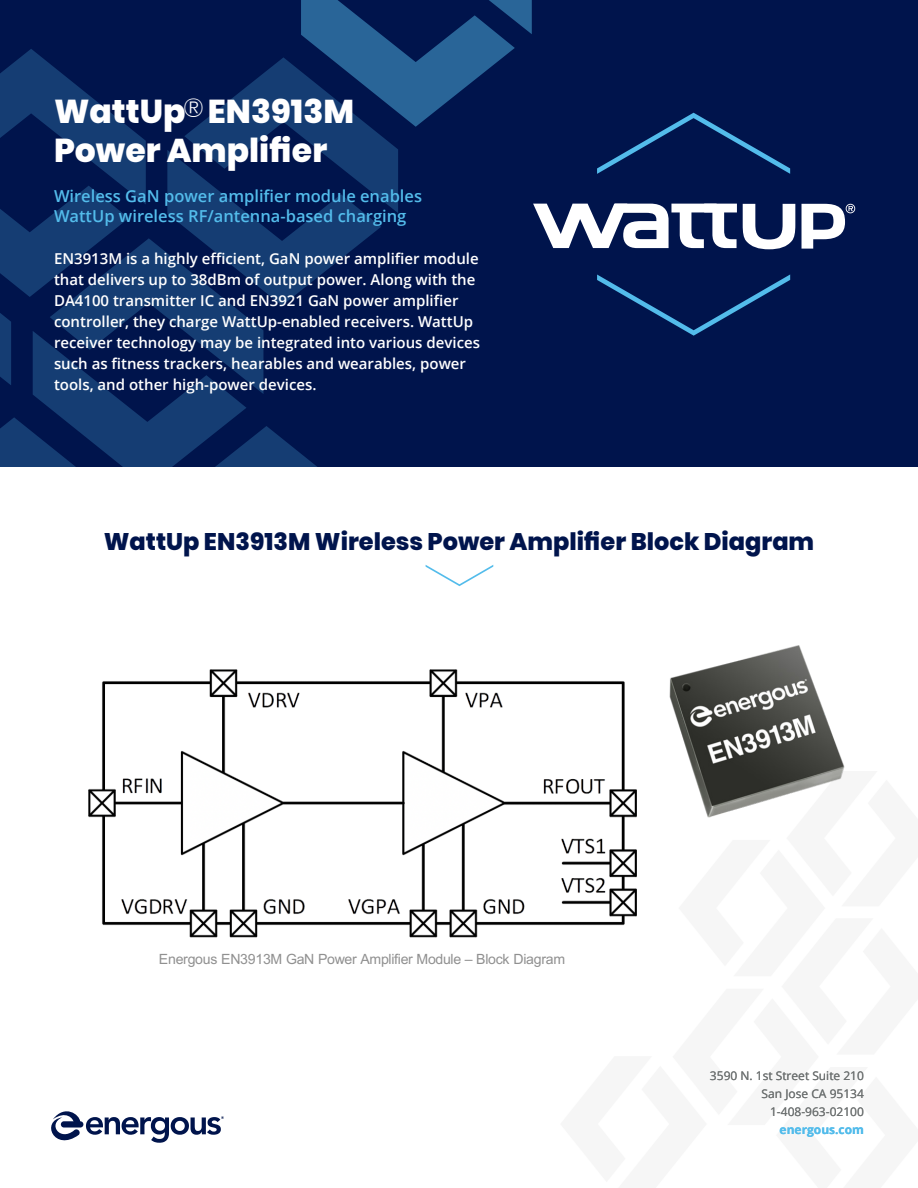
<style>
.page{position:relative;width:918px;height:1188px;background:#fff}
.page>*{position:absolute;margin:0;border:0;box-sizing:border-box;transform-origin:0 0}
.t1{font:800 33px/39.6px "Poppins";color:#fff}
.t2{font:800 24px "Poppins";color:#00144c}
.Sub_title{font:600 16.5px/19.8px "Open Sans";color:#53bceb}
.Hero_Para{font:600 15px/21px "Open Sans";color:#fff}
.t3{font:14.1px "Arial";letter-spacing:-.02em;color:#909090}
.t4{font:12px/18px "Open Sans";color:#6d7171;text-align:right}
.t5{font:700 12px "Open Sans";color:#53bceb}
</style>
<div class="page">
<div style="left:0;top:0;width:918px;height:467px;background:#00144c"></div>
<img style="left:88px;top:669px;width:537px;height:269px">
<img style="left:560px;top:771px;width:77px;height:167px">
<img style="left:669px;top:645px;width:176px;height:173px">
<svg style="left:802px;top:204px;width:53px;height:45px"></svg>
<svg style="left:0;top:0;width:795px;height:467px"></svg>
<svg style="left:426px;top:565px;width:67px;height:21px"></svg>
<svg style="left:51px;top:1111px;width:173px;height:32px"></svg>
<p class="t1" style="left:54px;top:92px;width:302px">WattUp<sup>®</sup> EN3913M<br>Power Amplifier</p>
<p class="Sub_title" style="left:54px;top:186px;width:370px">Wireless GaN power amplifier module enables<br>WattUp wireless RF/antenna-based charging</p>
<p class="Hero_Para" style="left:54px;top:247px;width:428px">EN3913M is a highly efficient, GaN power amplifier module that delivers up to 38dBm of output power. Along with the DA4100 transmitter IC and EN3921 GaN power amplifier controller, they charge WattUp-enabled receivers. WattUp receiver technology may be integrated into various devices such as fitness trackers, hearables and wearables, power tools, and other high-power devices.</p>
<h1 class="t2" style="left:104px;top:528px;width:712px">WattUp EN3913M Wireless Power Amplifier Block Diagram</h1>
<p class="t3" style="left:159px;top:949px;width:408px">Energous EN3913M GaN Power Amplifier Module – Block Diagram</p>
<p class="t4" style="left:710px;top:1066px;width:156px">3590 N. 1st Street Suite 210<br>San Jose CA 95134<br>1-408-963-02100</p>
<p class="t5" style="left:780px;top:1121px;width:86px">energous.com</p>
</div>
